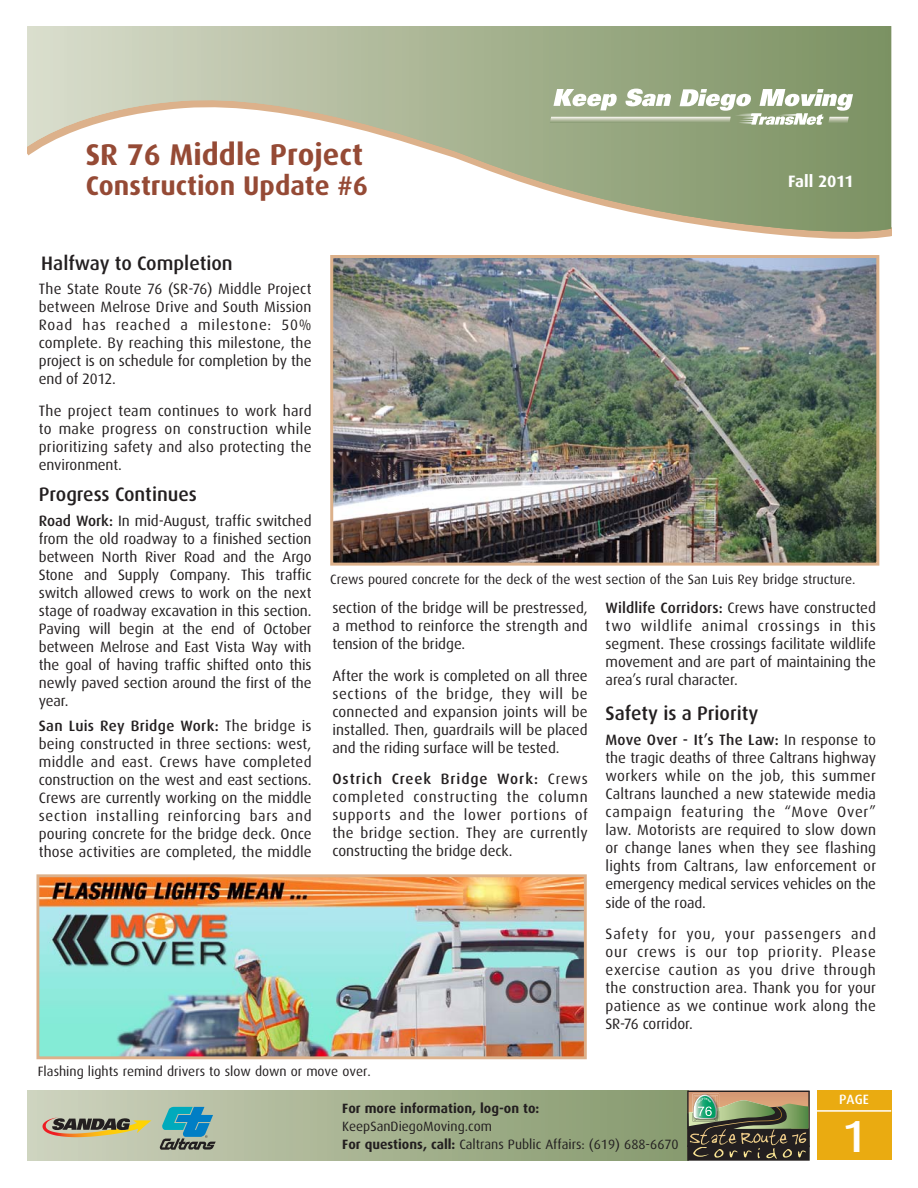
<style>
.page{position:relative;width:918px;height:1188px;background:#fff}
.page>*{position:absolute;margin:0;border:0;box-sizing:border-box;transform-origin:0 0}
.t1{font:500 45px "Dax";color:#fff}
.t2{font:700 30px "Dax";color:#954a35}
.t3{font:700 27px "Dax";color:#954a35}
.t4{font:500 19.5px "Dax";color:#231f20}
.t5{font:700 16.5px "Dax";letter-spacing:-.02em;color:#fff}
.t6{font:15px/18px "Dax";color:#231f20;text-align:justify}
.t7{font:13.5px/18.5px "Dax";color:#231f20}
.t8{font:700 13.5px "Dax";color:#231f20}
.t9{font:500 13.5px "Dax";color:#fff}
.s1{font-weight:500}
.s2{font-weight:700}
</style>
<div class="page">
<div style="left:28px;top:1090px;width:660px;height:70px;background:linear-gradient(to right,#cdd2bd,#869a6d)"></div>
<svg style="left:27px;top:26px;width:864px;height:210px"></svg>
<svg style="left:550px;top:89px;width:303px;height:36px"></svg>
<svg style="left:43px;top:1117px;width:109px;height:20px;background:#a08e65"></svg>
<svg style="left:160px;top:1107px;width:56px;height:43px;background:#5596a1"></svg>
<div style="left:817px;top:1090px;width:74px;height:70px;background:#eaab11"></div>
<hr style="left:816px;top:1110px;width:75px;height:2px;background:#fff">
<svg style="left:687px;top:1091px;width:123px;height:69px;background:#6a674e"></svg>
<img style="left:334px;top:259px;width:541px;height:303px">
<div style="left:330px;top:255px;width:549px;height:311px;border:3px solid #dcb18b"></div>
<img style="left:40px;top:878px;width:543px;height:177px">
<div style="left:36px;top:874px;width:551px;height:185px;border:3px solid #dcb18b"></div>
<h2 class="t2" style="left:86px;top:138px;width:279px">SR 76 Middle Project</h2>
<h3 class="t3" style="left:86px;top:171px;width:284px">Construction Update #6</h3>
<h3 class="t4" style="left:41px;top:252px;width:193px">Halfway to Completion</h3>
<p class="t5" style="left:788px;top:172px;width:67px">Fall 2011</p>
<p class="t6" style="left:39px;top:280px;width:274px">The State Route 76 (SR-76) Middle Project between Melrose Drive and South Mission Road has reached a milestone: 50% complete. By reaching this milestone, the project is on schedule for completion by the end of 2012.</p>
<p class="t6" style="left:39px;top:402px;width:274px">The project team continues to work hard to make progress on construction while prioritizing safety and also protecting the environment.</p>
<h3 class="t4" style="left:39px;top:484px;width:160px">Progress Continues</h3>
<p class="t6" style="left:39px;top:512px;width:274px"><span class="s1">Road Work:</span> In mid-August, traffic switched from the old roadway to a finished section between North River Road and the Argo Stone and Supply Company. This traffic switch allowed crews to work on the next stage of roadway excavation in this section.<br>Paving will begin at the end of October between Melrose and East Vista Way with the goal of having traffic shifted onto this newly paved section around the first of the year.</p>
<p class="t6" style="left:39px;top:717px;width:274px"><span class="s1">San Luis Rey Bridge Work:</span> The bridge is being constructed in three sections: west, middle and east. Crews have completed construction on the west and east sections.<br>Crews are currently working on the middle section installing reinforcing bars and pouring concrete for the bridge deck. Once those activities are completed, the middle</p>
<p class="t7" style="left:330px;top:570px;width:527px">Crews poured concrete for the deck of the west section of the San Luis Rey bridge structure.</p>
<p class="t6" style="left:333px;top:599px;width:257px">section of the bridge will be prestressed, a method to reinforce the strength and tension of the bridge.</p>
<p class="t6" style="left:333px;top:667px;width:257px">After the work is completed on all three sections of the bridge, they will be connected and expansion joints will be installed. Then, guardrails will be placed and the riding surface will be tested.</p>
<p class="t6" style="left:333px;top:770px;width:257px"><span class="s1">Ostrich Creek Bridge Work:</span> Crews completed constructing the column supports and the lower portions of the bridge section. They are currently constructing the bridge deck.</p>
<p class="t6" style="left:606px;top:599px;width:272px"><span class="s1">Wildlife Corridors:</span> Crews have constructed two wildlife animal crossings in this segment. These crossings facilitate wildlife movement and are part of maintaining the area’s rural character.</p>
<h3 class="t4" style="left:606px;top:702px;width:154px">Safety is a Priority</h3>
<p class="t6" style="left:606px;top:730px;width:272px"><span class="s1">Move Over - It’s The Law:</span> In response to the tragic deaths of three Caltrans highway workers while on the job, this summer Caltrans launched a new statewide media campaign featuring the “Move Over” law. Motorists are required to slow down or change lanes when they see flashing lights from Caltrans, law enforcement or emergency medical services vehicles on the side of the road.</p>
<p class="t6" style="left:606px;top:925px;width:272px">Safety for you, your passengers and our crews is our top priority. Please exercise caution as you drive through the construction area. Thank you for your patience as we continue work along the SR-76 corridor.</p>
<p class="t7" style="left:38px;top:1063px;width:334px">Flashing lights remind drivers to slow down or move over.</p>
<p class="t8" style="left:342px;top:1101px;width:199px">For more information, log-on to:</p>
<p class="t7" style="left:342px;top:1117px;width:338px">KeepSanDiegoMoving.com<br><span class="s2">For questions, call:</span> Caltrans Public Affairs: (619) 688-6670</p>
<p class="t9" style="left:839px;top:1092px;width:31px">PAGE</p>
<h1 class="t1" style="left:842px;top:1111px;width:26px">1</h1>
</div>
